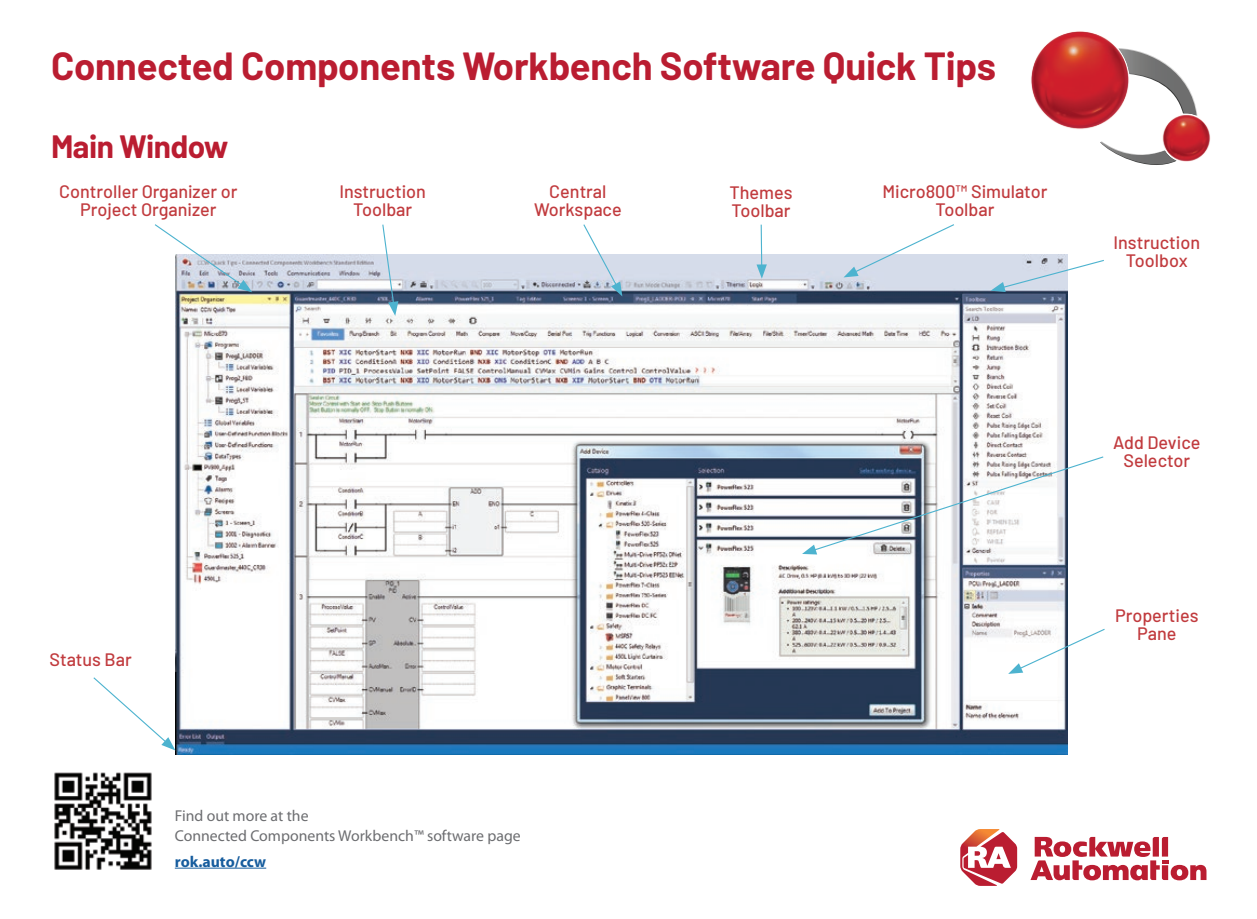
<style>
.page{position:relative;width:1257px;height:919px;background:#fff}
.page>*{position:absolute;margin:0;border:0;box-sizing:border-box;transform-origin:0 0}
.t1{font:700 38.25px "Barlow";letter-spacing:-.005em;color:#ba1d31}
.t2{font:700 31.5px "Barlow";letter-spacing:-.015em;color:#ba1d31}
.t3{font:500 18px/18px "Barlow";color:#c13b3e;text-align:center}
.t4{font:15.75px/20.2px "Myriad Pro";color:#6c6d70}
.t5{font:700 15.75px "Myriad Pro";color:#175d9e}
</style>
<div class="page">
<img style="left:176px;top:254px;width:891px;height:500px">
<svg style="left:155px;top:224px;width:97px;height:68px"></svg>
<svg style="left:582px;top:224px;width:40px;height:72px"></svg>
<hr style="left:760px;top:225px;width:2px;height:43px;background:#4db3cf">
<svg style="left:756px;top:264px;width:11px;height:15px"></svg>
<svg style="left:990px;top:259px;width:114px;height:33px"></svg>
<svg style="left:843px;top:224px;width:112px;height:53px"></svg>
<svg style="left:381px;top:224px;width:17px;height:92px"></svg>
<svg style="left:93px;top:677px;width:82px;height:73px"></svg>
<svg style="left:802px;top:455px;width:302px;height:99px"></svg>
<svg style="left:1008px;top:627px;width:97px;height:47px"></svg>
<svg style="left:1030px;top:836px;width:176px;height:44px"></svg>
<svg style="left:960px;top:829px;width:57px;height:56px"></svg>
<svg style="left:1136px;top:50px;width:61px;height:60px"></svg>
<svg style="left:1100px;top:141px;width:66px;height:24px"></svg>
<img style="left:1031px;top:31px;width:105px;height:98px">
<img style="left:1158px;top:110px;width:53px;height:54px">
<svg style="left:1031px;top:32px;width:97px;height:96px;background:#c2262e"></svg>
<svg style="left:1163px;top:115px;width:46px;height:46px;background:#c1282f"></svg>
<img style="left:54px;top:772px;width:98px;height:98px">
<hr style="left:175px;top:867px;width:91px;height:1px;background:#175d9e">
<h1 class="t1" style="left:51px;top:43px;width:946px">Connected Components Workbench Software Quick Tips</h1>
<h2 class="t2" style="left:51px;top:127px;width:179px">Main Window</h2>
<p class="t3" style="left:59px;top:182px;width:180px">Controller Organizer or<br>Project Organizer</p>
<p class="t3" style="left:339px;top:182px;width:88px">Instruction<br>Toolbar</p>
<p class="t3" style="left:534px;top:182px;width:89px">Central<br>Workspace</p>
<p class="t3" style="left:729px;top:183px;width:65px;text-align:left">Themes<br>Toolbar</p>
<p class="t3" style="left:882px;top:182px;width:166px">Micro800™ Simulator<br>Toolbar</p>
<p class="t3" style="left:1113px;top:233px;width:88px">Instruction<br>Toolbox</p>
<p class="t3" style="left:49px;top:650px;width:84px">Status Bar</p>
<p class="t4" style="left:175px;top:805px;width:347px">Find out more at the<br>Connected Components Workbench™ software page</p>
<p class="t5" style="left:175px;top:850px;width:93px">rok.auto/ccw</p>
<p class="t3" style="left:1113px;top:433px;width:89px">Add Device<br>Selector</p>
<p class="t3" style="left:1115px;top:606px;width:85px">Properties<br>Pane</p>
</div>
